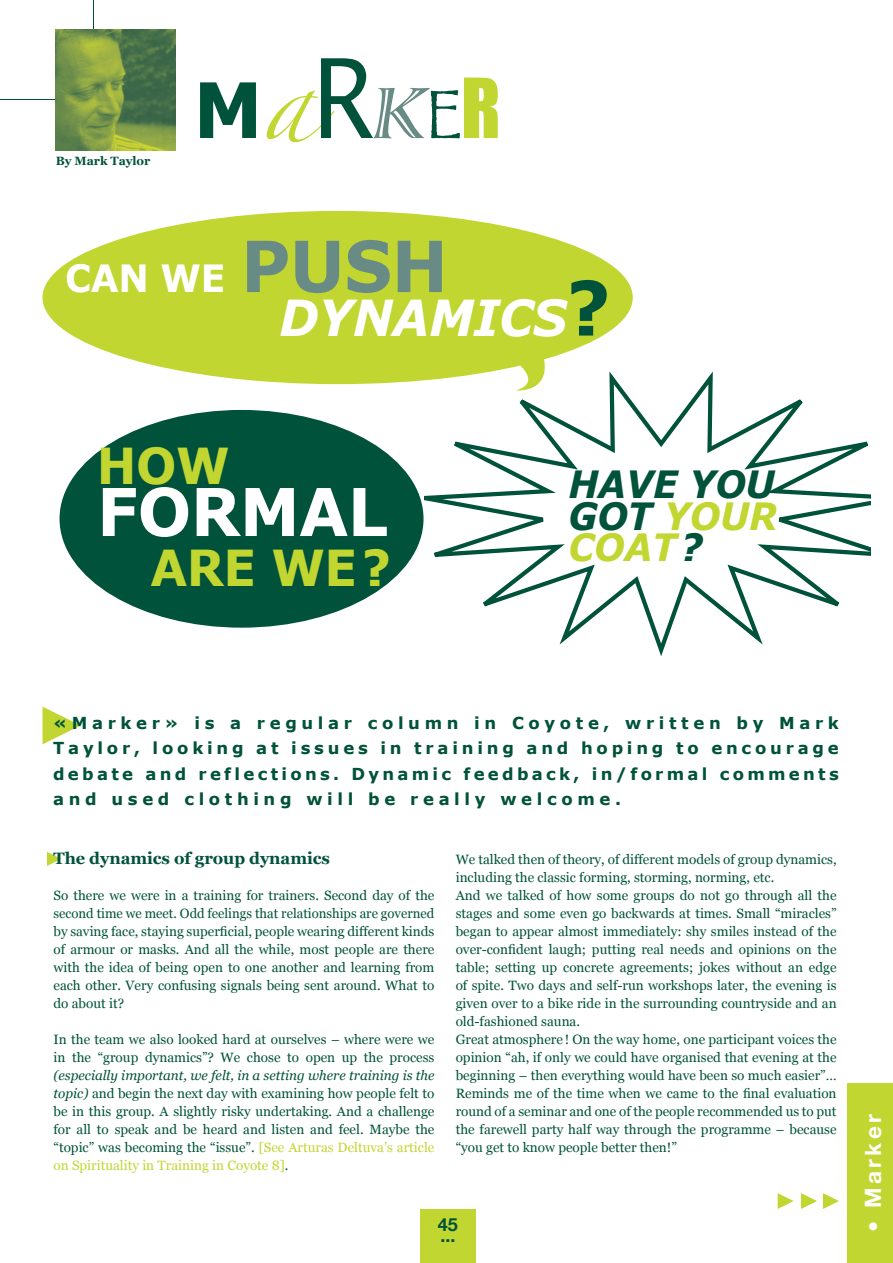
<style>
.page{position:relative;width:893px;height:1263px;background:#fff}
.page>*{position:absolute;margin:0;border:0;box-sizing:border-box;transform-origin:0 0}
.t1{font:700 66px "Verdana";letter-spacing:-.01em;color:#fff;scale:.96 1}
.t2{font:italic 700 49.5px "Verdana";letter-spacing:-.01em;color:#fff;scale:.96 1}
.t3{font:700 49.5px "Verdana";letter-spacing:-.01em;color:#c1d630;scale:.96 1}
.t4{font:italic 700 37.5px/31.5px "Verdana";letter-spacing:-.01em;color:#00523a;text-align:justify;scale:.96 1}
.t5{font:700 37.5px "Verdana";color:#fff;scale:.96 1}
.t6{font:700 22.5px "Helvetica Neue";letter-spacing:.15em;color:#fff}
.t7{font:700 18px "Helvetica Neue";color:#00523a}
.t8{font:700 16.5px/25.5px "Verdana";letter-spacing:.28em;color:#00523a;text-align:justify}
.t9{font:700 16.5px "Georgia";letter-spacing:-.005em;color:#00523a}
.t10{font:13.5px/18px "Georgia";color:#00523a;text-align:justify}
.t11{font:700 12px "Georgia";letter-spacing:-.005em;color:#00523a}
.s1{font-size:70.5px;color:#698b85}
.s2{font-style:normal;font-size:75px;color:#00523a}
.s3{color:#c1d630}
.s4{font-style:italic}
</style>
<div class="page">
<div style="left:60px;top:410px;width:363px;height:218px;background:#00523a;border-radius:50%"></div>
<div style="left:420px;top:1209px;width:55px;height:54px;background:#c1d630"></div>
<hr style="left:0;top:99px;width:90px;height:1px;background:#00523a">
<hr style="left:94px;top:0;width:1px;height:77px;background:#00523a">
<img style="left:55px;top:30px;width:120px;height:121px">
<svg style="left:43px;top:707px;width:38px;height:37px"></svg>
<div style="left:43px;top:211px;width:590px;height:173px;background:#c1d630;border-radius:50%"></div>
<svg style="left:514px;top:356px;width:41px;height:15px"></svg>
<svg style="left:424px;top:371px;width:446px;height:285px"></svg>
<svg style="left:47px;top:852px;width:14px;height:14px"></svg>
<svg style="left:823px;top:1193px;width:16px;height:16px"></svg>
<svg style="left:801px;top:1193px;width:16px;height:16px"></svg>
<svg style="left:778px;top:1193px;width:16px;height:16px"></svg>
<svg style="left:200px;top:82px;width:56px;height:56px"></svg>
<svg style="left:267px;top:58px;width:231px;height:84px"></svg>
<div style="left:847px;top:1083px;width:46px;height:180px;background:#c1d630"></div>
<p class="t11" style="left:56px;top:154px;width:96px">By Mark Taylor</p>
<h3 class="t5" style="left:65px;top:255px;width:400px">CAN WE <span class="s1">PUSH</span></h3>
<h2 class="t2" style="left:279px;top:286px;width:347px">DYNAMICS<span class="s2">?</span></h2>
<h2 class="t3" style="left:97px;top:434px;width:140px">HOW</h2>
<h1 class="t1" style="left:97px;top:470px;width:305px">FORMAL</h1>
<h2 class="t3" style="left:150px;top:536px;width:252px">ARE WE ?</h2>
<h3 class="t4" style="left:568px;top:467px;width:219px">HAVE YOU GOT <span class="s3">YOUR COAT</span> ?</h3>
<p class="t8" style="left:53px;top:709px;width:787px">«Marker» is a regular column in Coyote, written by Mark Taylor, looking at issues in training and hoping to encourage debate and reflections. Dynamic feedback, in/formal comments and used clothing will be really welcome.</p>
<p class="t9" style="left:54px;top:849px;width:278px">The dynamics of group dynamics</p>
<p class="t10" style="left:54px;top:886px;width:382px">So there we were in a training for trainers. Second day of the second time we meet. Odd feelings that relationships are governed by saving face, staying superficial, people wearing different kinds of armour or masks. And all the while, most people are there with the idea of being open to one another and learning from each other. Very confusing signals being sent around. What to do about it?</p>
<p class="t10" style="left:54px;top:1030px;width:382px">In the team we also looked hard at ourselves – where were we in the “group dynamics”? We chose to open up the process</p>
<p class="t10" style="left:54px;top:1066px;width:382px"><span class="s4">(especially important, we felt, in a setting where training is the topic)</span> and begin the next day with examining how people felt to be in this group. A slightly risky undertaking. And a challenge for all to speak and be heard and listen and feel. Maybe the “topic” was becoming the “issue”. <span class="s3">[See Arturas Deltuva’s article on Spirituality in Training in Coyote 8]</span>.</p>
<p class="t10" style="left:456px;top:850px;width:382px;text-align:left">We talked then of theory, of different models of group dynamics, including the classic forming, storming, norming, etc.<br>And we talked of how some groups do not go through all the stages and some even go backwards at times. Small “miracles” began to appear almost immediately: shy smiles instead of the over-confident laugh; putting real needs and opinions on the table; setting up concrete agreements; jokes without an edge of spite. Two days and self-run workshops later, the evening is given over to a bike ride in the surrounding countryside and an old-fashioned sauna.<br>Great atmosphere ! On the way home, one participant voices the opinion “ah, if only we could have organised that evening at the beginning – then everything would have been so much easier”… Reminds me of the time when we came to the final evaluation round of a seminar and one of the people recommended us to put the farewell party half way through the programme – because “you get to know people better then!”</p>
<h3 class="t7" style="left:438px;top:1213px;width:22px">45</h3>
<h3 class="t7" style="left:440px;top:1224px;width:17px">...</h3>
<h3 class="t6" style="left:859px;top:1232px;width:119px;rotate:-90deg">• Marker</h3>
</div>
